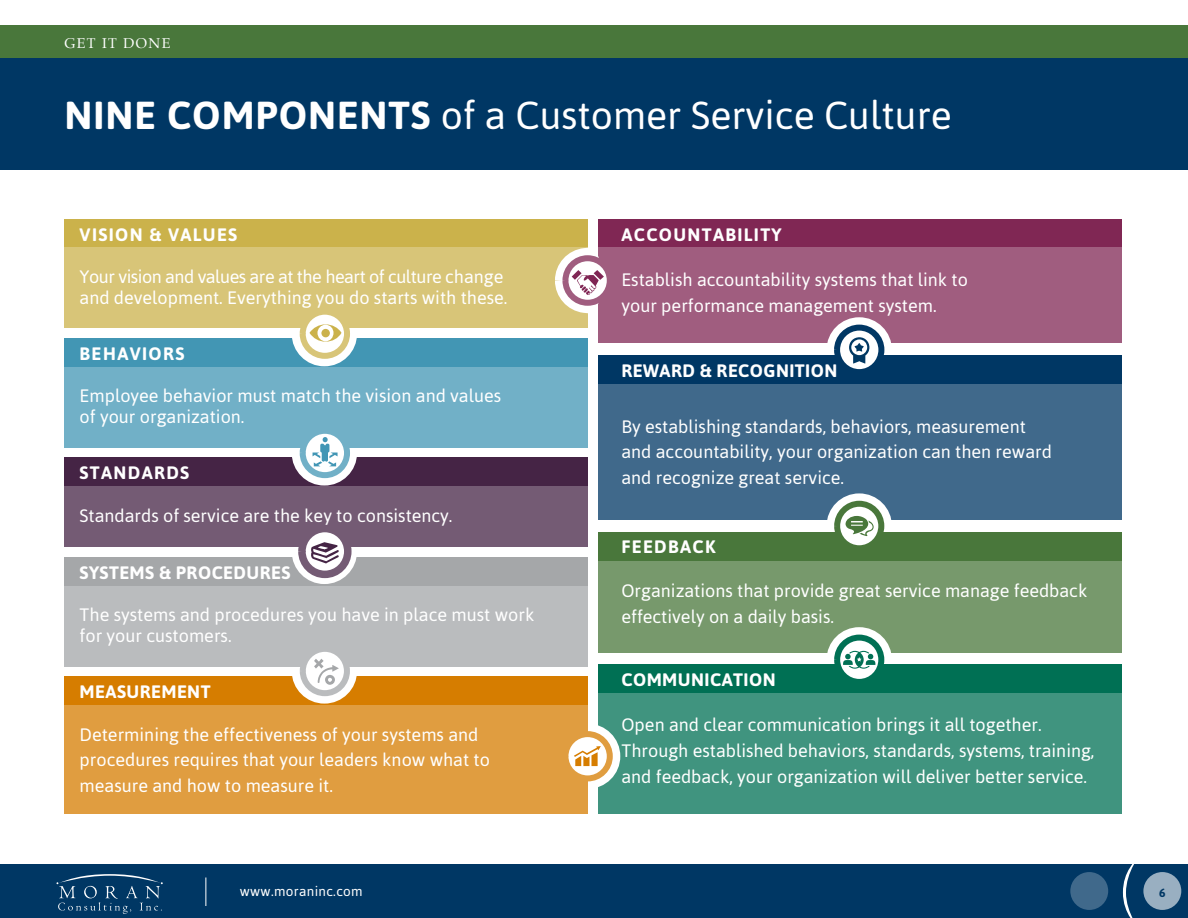
<style>
.page{position:relative;width:1188px;height:918px;background:#fff}
.page>*{position:absolute;margin:0;border:0;box-sizing:border-box;transform-origin:0 0}
.t1{font:39px "Asap";color:#fff}
.t2{font:18px/25.5px "Asap";color:#fff}
.t3{font:700 18px "Asap";letter-spacing:.025em;color:#fff}
.t4{font:700 18px "Asap";letter-spacing:.075em;color:#fff}
.t5{font:14.25px "Palatino";letter-spacing:.1em;color:#fff}
.t6{font:13.5px "Asap";letter-spacing:.025em;color:#fff}
.t7{font:700 12px "Asap";color:#003764}
.s1{font-weight:700}
</style>
<div class="page">
<div style="left:0;top:864px;width:1188px;height:54px;background:#003764"></div>
<div style="left:1070px;top:872px;width:38px;height:38px;background:#40698b;border-radius:50%"></div>
<div style="left:1143px;top:872px;width:38px;height:38px;background:#99afc1;border-radius:50%"></div>
<svg style="left:57px;top:874px;width:106px;height:40px"></svg>
<svg style="left:1123px;top:864px;width:11px;height:54px"></svg>
<svg style="left:206px;top:878px;width:1px;height:28px"></svg>
<div style="left:64px;top:458px;width:524px;height:28px;background:#452445"></div>
<div style="left:64px;top:339px;width:524px;height:28px;background:#4296b4"></div>
<div style="left:292px;top:301px;width:65px;height:65px;background:#fff;border:14px solid #fff;border-radius:50%"></div>
<div style="left:599px;top:560px;width:523px;height:93px;background:#77996c"></div>
<div style="left:827px;top:627px;width:65px;height:65px;background:#fff;border:14px solid #fff;border-radius:50%"></div>
<div style="left:599px;top:693px;width:523px;height:121px;background:#40947f"></div>
<div style="left:599px;top:219px;width:523px;height:29px;background:#802754"></div>
<div style="left:599px;top:248px;width:523px;height:95px;background:#a05d7f"></div>
<div style="left:599px;top:384px;width:523px;height:136px;background:#40698b"></div>
<div style="left:827px;top:493px;width:65px;height:66px;background:#fff;border:14px solid #fff;border-radius:50%"></div>
<svg style="left:827px;top:317px;width:65px;height:65px"></svg>
<div style="left:64px;top:557px;width:524px;height:29px;background:#a5a7a9"></div>
<div style="left:64px;top:677px;width:524px;height:28px;background:#d67d00"></div>
<div style="left:292px;top:638px;width:65px;height:66px;background:#fff;border:14px solid #fff;border-radius:50%"></div>
<div style="left:555px;top:724px;width:65px;height:65px;background:#fff;border:14px solid #fff;border-radius:50%"></div>
<div style="left:64px;top:586px;width:524px;height:80px;background:#babcbe"></div>
<svg style="left:292px;top:420px;width:65px;height:66px"></svg>
<div style="left:292px;top:519px;width:65px;height:65px;background:#fff;border:14px solid #fff;border-radius:50%"></div>
<div style="left:64px;top:705px;width:524px;height:109px;background:#e09d40"></div>
<div style="left:64px;top:367px;width:524px;height:80px;background:#71b0c7"></div>
<div style="left:0;top:26px;width:1188px;height:32px;background:#49773b"></div>
<div style="left:0;top:58px;width:1188px;height:112px;background:#003764"></div>
<div style="left:64px;top:486px;width:524px;height:61px;background:#745b74"></div>
<div style="left:64px;top:219px;width:524px;height:29px;background:#cbb24b"></div>
<div style="left:64px;top:248px;width:524px;height:80px;background:#d8c578"></div>
<svg style="left:300px;top:428px;width:50px;height:50px"></svg>
<svg style="left:313px;top:437px;width:25px;height:29px"></svg>
<svg style="left:298px;top:525px;width:54px;height:53px;fill:#745b74"></svg>
<svg style="left:311px;top:542px;width:28px;height:21px"></svg>
<svg style="left:300px;top:646px;width:50px;height:50px"></svg>
<svg style="left:314px;top:659px;width:25px;height:26px"></svg>
<div style="left:599px;top:665px;width:523px;height:28px;background:#007054"></div>
<svg style="left:562px;top:731px;width:51px;height:50px"></svg>
<svg style="left:574px;top:746px;width:27px;height:20px"></svg>
<svg style="left:834px;top:635px;width:50px;height:50px"></svg>
<svg style="left:843px;top:651px;width:32px;height:18px"></svg>
<svg style="left:300px;top:309px;width:50px;height:50px"></svg>
<svg style="left:309px;top:324px;width:33px;height:18px"></svg>
<div style="left:321px;top:329px;width:9px;height:8px;background:#cbb24b;border-radius:50%"></div>
<div style="left:599px;top:532px;width:523px;height:28px;background:#49773b"></div>
<svg style="left:834px;top:501px;width:50px;height:50px"></svg>
<svg style="left:846px;top:516px;width:28px;height:20px"></svg>
<div style="left:599px;top:356px;width:523px;height:28px;background:#003764"></div>
<svg style="left:834px;top:325px;width:50px;height:50px"></svg>
<svg style="left:849px;top:337px;width:20px;height:27px"></svg>
<svg style="left:548px;top:240px;width:65px;height:85px"></svg>
<p class="t5" style="left:64px;top:31px;width:108px">GET IT DONE</p>
<h1 class="t1" style="left:64px;top:93px;width:889px"><span class="s1">NINE COMPONENTS</span> of a Customer Service Culture</h1>
<p class="t4" style="left:80px;top:224px;width:159px">VISION &amp; VALUES</p>
<p class="t2" style="left:80px;top:266px;width:429px;line-height:21px">Your vision and values are at the heart of culture change and development. Everything you do starts with these.</p>
<p class="t4" style="left:80px;top:343px;width:106px">BEHAVIORS</p>
<p class="t2" style="left:80px;top:385px;width:423px;line-height:21px">Employee behavior must match the vision and values of your organization.</p>
<p class="t4" style="left:80px;top:462px;width:111px">STANDARDS</p>
<p class="t2" style="left:80px;top:502px;width:374px">Standards of service are the key to consistency.</p>
<p class="t3" style="left:80px;top:562px;width:212px">SYSTEMS &amp; PROCEDURES</p>
<p class="t2" style="left:80px;top:604px;width:456px;line-height:21px">The systems and procedures you have in place must work for your customers.</p>
<p class="t3" style="left:80px;top:681px;width:132px">MEASUREMENT</p>
<p class="t2" style="left:80px;top:721px;width:412px">Determining the effectiveness of your systems and procedures requires that your leaders know what to measure and how to measure it.</p>
<p class="t4" style="left:621px;top:224px;width:162px">ACCOUNTABILITY</p>
<p class="t2" style="left:621px;top:267px;width:348px">Establish accountability systems that link to your performance management system.</p>
<p class="t3" style="left:621px;top:360px;width:217px">REWARD &amp; RECOGNITION</p>
<p class="t2" style="left:621px;top:413px;width:432px">By establishing standards, behaviors, measurement and accountability, your organization can then reward and recognize great service.</p>
<p class="t4" style="left:621px;top:536px;width:95px">FEEDBACK</p>
<p class="t2" style="left:621px;top:578px;width:467px">Organizations that provide great service manage feedback effectively on a daily basis.</p>
<p class="t3" style="left:621px;top:669px;width:156px">COMMUNICATION</p>
<p class="t2" style="left:621px;top:712px;width:475px">Open and clear communication brings it all together.<br>Through established behaviors, standards, systems, training, and feedback, your organization will deliver better service.</p>
<p class="t6" style="left:240px;top:883px;width:124px">www.moraninc.com</p>
<p class="t7" style="left:1159px;top:885px;width:8px">6</p>
</div>
